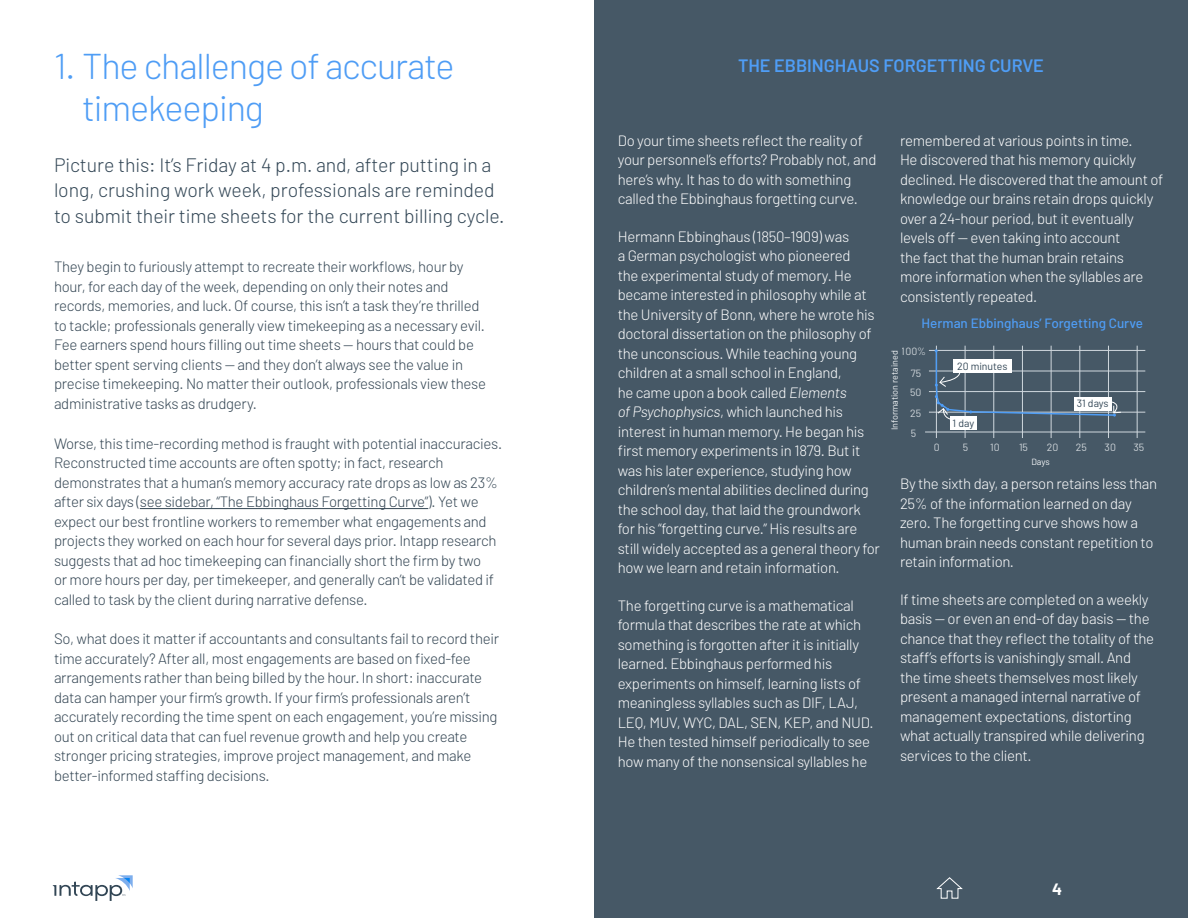
<style>
.page{position:relative;width:1188px;height:918px;background:#fff}
.page>*{position:absolute;margin:0;border:0;box-sizing:border-box;transform-origin:0 0}
.head{font:300 36px/42px "Barlow";letter-spacing:-.03em;color:#4f9df5}
.intro{font:300 19.5px/25.5px "Barlow";letter-spacing:-.005em;color:#324655}
.subhead{font:600 18px "Barlow";color:#4f9df5}
.t1{font:700 16.5px "Barlow";color:#fff}
.bullets{font:300 15px/19.5px "Barlow";letter-spacing:-.02em;color:#fff}
.body{font:300 15px/19.5px "Barlow";letter-spacing:-.02em;color:#334553}
.t2{font:500 13.5px "Barlow";color:#4f9df5}
.t3{font:10.5px "Barlow";color:#f2f5f7}
.t4{font:10.5px "Barlow";color:#324655}
.t5{font:9px "Barlow";color:#f2f5f7}
.s1{font-style:italic}
</style>
<div class="page">
<div style="left:594px;top:0;width:594px;height:918px;background:#465866"></div>
<hr style="left:140px;top:508px;width:288px;height:1px;background:#334553">
<svg style="left:52px;top:875px;width:81px;height:26px"></svg>
<svg style="left:936px;top:877px;width:27px;height:22px"></svg>
<hr style="left:925px;top:432px;width:220px;height:1px;background:#d0d8de">
<hr style="left:929px;top:412px;width:216px;height:1px;background:#d0d8de">
<hr style="left:929px;top:391px;width:216px;height:1px;background:#d0d8de">
<hr style="left:929px;top:371px;width:216px;height:1px;background:#d0d8de">
<hr style="left:929px;top:350px;width:216px;height:1px;background:#d0d8de">
<hr style="left:1137px;top:346px;width:1px;height:92px;background:#d0d8de">
<hr style="left:1108px;top:346px;width:1px;height:92px;background:#d0d8de">
<hr style="left:1080px;top:346px;width:1px;height:92px;background:#d0d8de">
<hr style="left:1051px;top:346px;width:1px;height:92px;background:#d0d8de">
<hr style="left:1022px;top:346px;width:1px;height:92px;background:#d0d8de">
<hr style="left:994px;top:346px;width:1px;height:92px;background:#d0d8de">
<hr style="left:965px;top:346px;width:1px;height:92px;background:#d0d8de">
<hr style="left:936px;top:346px;width:1px;height:92px;background:#d0d8de">
<div style="left:950px;top:417px;width:27px;height:13px;background:#fff"></div>
<svg style="left:935px;top:349px;width:187px;height:71px"></svg>
<p class="head" style="left:82px;top:44px;width:374px;text-indent:-28px">1. The challenge of accurate timekeeping</p>
<p class="intro" style="left:54px;top:152px;width:452px">Picture this: It’s Friday at 4 p.m. and, after putting in a long, crushing work week, professionals are reminded to submit their time sheets for the current billing cycle.</p>
<p class="body" style="left:54px;top:257px;width:434px">They begin to furiously attempt to recreate their workflows, hour by hour, for each day of the week, depending on only their notes and records, memories, and luck. Of course, this isn’t a task they’re thrilled to tackle; professionals generally view timekeeping as a necessary evil.<br>Fee earners spend hours filling out time sheets — hours that could be better spent serving clients — and they don’t always see the value in precise timekeeping. No matter their outlook, professionals view these administrative tasks as drudgery.</p>
<p class="body" style="left:54px;top:433px;width:450px">Worse, this time-recording method is fraught with potential inaccuracies.<br>Reconstructed time accounts are often spotty; in fact, research demonstrates that a human’s memory accuracy rate drops as low as 23% after six days (see sidebar, “The Ebbinghaus Forgetting Curve”). Yet we expect our best frontline workers to remember what engagements and projects they worked on each hour for several days prior. Intapp research suggests that ad hoc timekeeping can financially short the firm by two<br>or more hours per day, per timekeeper, and generally can’t be validated if called to task by the client during narrative defense.</p>
<p class="body" style="left:54px;top:629px;width:447px">So, what does it matter if accountants and consultants fail to record their time accurately? After all, most engagements are based on fixed-fee arrangements rather than being billed by the hour. In short: inaccurate data can hamper your firm’s growth. If your firm’s professionals aren’t accurately recording the time spent on each engagement, you’re missing out on critical data that can fuel revenue growth and help you create stronger pricing strategies, improve project management, and make better-informed staffing decisions.</p>
<p class="subhead" style="left:738px;top:54px;width:307px">THE EBBINGHAUS FORGETTING CURVE</p>
<p class="bullets" style="left:618px;top:130px;width:260px">Do your time sheets reflect the reality of your personnel’s efforts? Probably not, and here’s why. It has to do with something called the Ebbinghaus forgetting curve.</p>
<p class="bullets" style="left:618px;top:226px;width:264px">Hermann Ebbinghaus (1850–1909) was<br>a German psychologist who pioneered<br>the experimental study of memory. He became interested in philosophy while at the University of Bonn, where he wrote his doctoral dissertation on the philosophy of the unconscious. While teaching young children at a small school in England,<br>he came upon a book called <span class="s1">Elements<br>of Psychophysics</span>, which launched his interest in human memory. He began his first memory experiments in 1879. But it was his later experience, studying how children’s mental abilities declined during the school day, that laid the groundwork for his “forgetting curve.” His results are still widely accepted as a general theory for how we learn and retain information.</p>
<p class="bullets" style="left:618px;top:595px;width:257px">The forgetting curve is a mathematical formula that describes the rate at which something is forgotten after it is initially learned. Ebbinghaus performed his experiments on himself, learning lists of meaningless syllables such as DIF, LAJ, LEQ, MUV, WYC, DAL, SEN, KEP, and NUD.<br>He then tested himself periodically to see how many of the nonsensical syllables he</p>
<p class="bullets" style="left:900px;top:130px;width:265px">remembered at various points in time.<br>He discovered that his memory quickly declined. He discovered that the amount of knowledge our brains retain drops quickly over a 24-hour period, but it eventually levels off — even taking into account<br>the fact that the human brain retains<br>more information when the syllables are consistently repeated.</p>
<p class="t2" style="left:922px;top:315px;width:223px">Herman Ebbinghaus’ Forgetting Curve</p>
<p class="t3" style="left:902px;top:345px;width:26px">100%</p>
<p class="t5" style="left:889px;top:430px;width:81px;rotate:-90deg">Information retained</p>
<p class="t4" style="left:957px;top:359px;width:52px">20 minutes</p>
<p class="t3" style="left:911px;top:366px;width:12px">75</p>
<p class="t3" style="left:910px;top:386px;width:13px">50</p>
<p class="t4" style="left:1077px;top:397px;width:33px">31 days</p>
<p class="t3" style="left:910px;top:407px;width:13px">25</p>
<p class="t4" style="left:953px;top:417px;width:23px">1 day</p>
<p class="t3" style="left:911px;top:427px;width:7px">5</p>
<p class="t3" style="left:934px;top:440px;width:7px">0</p>
<p class="t3" style="left:963px;top:440px;width:7px">5</p>
<p class="t3" style="left:990px;top:440px;width:11px">10</p>
<p class="t3" style="left:1019px;top:440px;width:11px">15</p>
<p class="t3" style="left:1047px;top:440px;width:13px">20</p>
<p class="t3" style="left:1076px;top:440px;width:13px">25</p>
<p class="t3" style="left:1105px;top:440px;width:13px">30</p>
<p class="t3" style="left:1133px;top:440px;width:12px">35</p>
<p class="t5" style="left:1031px;top:456px;width:20px">Days</p>
<p class="bullets" style="left:900px;top:474px;width:259px">By the sixth day, a person retains less than 25% of the information learned on day zero. The forgetting curve shows how a human brain needs constant repetition to retain information.</p>
<p class="bullets" style="left:900px;top:589px;width:256px">If time sheets are completed on a weekly basis — or even an end-of day basis — the chance that they reflect the totality of the staff’s efforts is vanishingly small. And the time sheets themselves most likely present a managed internal narrative of management expectations, distorting what actually transpired while delivering services to the client.</p>
<p class="t1" style="left:1052px;top:879px;width:11px">4</p>
</div>
